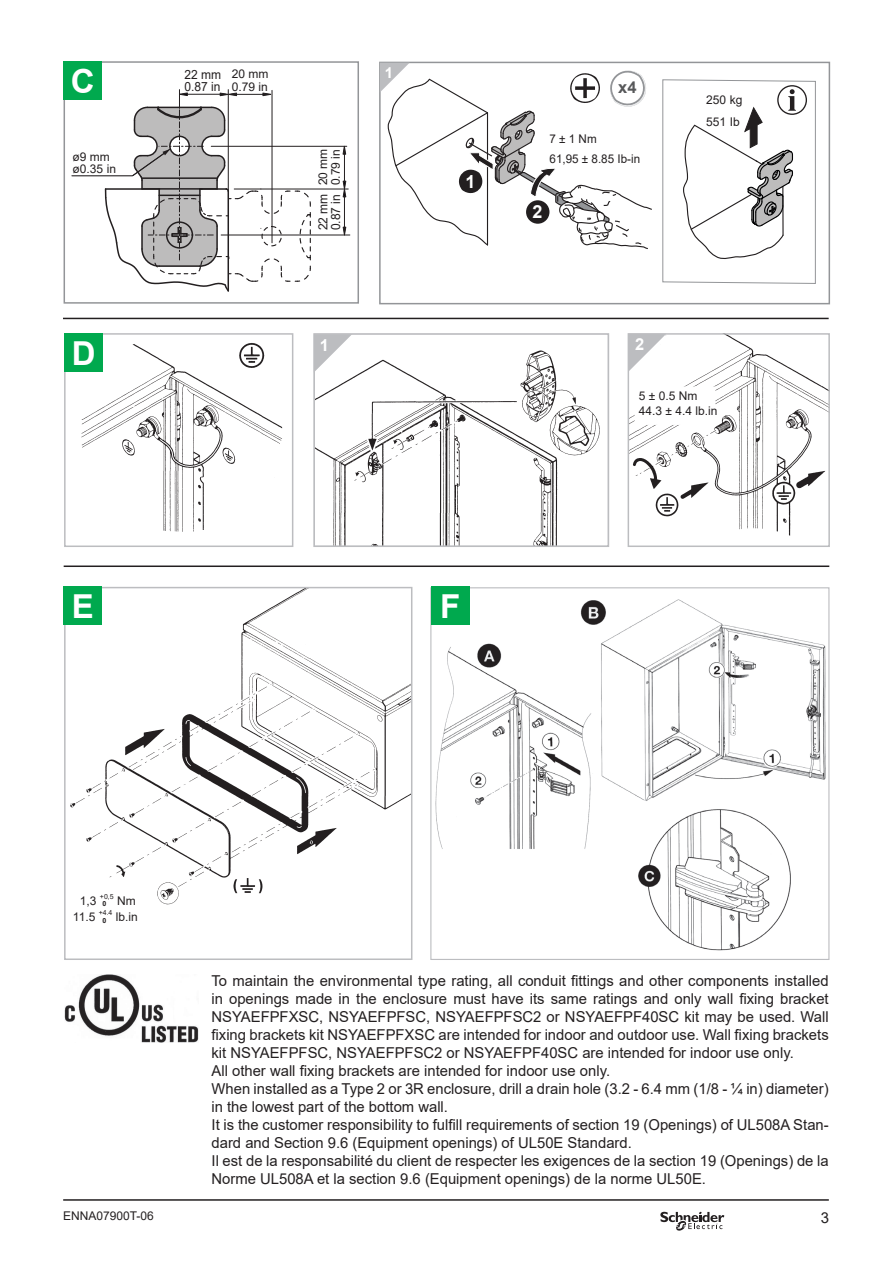
<style>
.page{position:relative;width:893px;height:1263px;background:#fff}
.page>*{position:absolute;margin:0;border:0;box-sizing:border-box;transform-origin:0 0}
.t1{font:700 33.15px "Arial";color:#fff}
.t2{font:700 33px "Arial";color:#fff}
.t3{font:700 18px "Arial";color:#fff}
.t4{font:700 16.5px "Arial";color:#57585a}
.t5{font:700 16.5px "Arial";color:#fff}
.t6{font:15px/18px "Arial";color:#231f20}
.t7{font:700 15px "Arial";color:#fff}
.t8{font:12.6px/12.6px "Arial";color:#231f20;scale:.95 1}
.t9{font:12px/12.6px "Arial";color:#231f20}
.t10{font:7.05px "Arial";color:#231f20}
</style>
<div class="page">
<div style="left:64px;top:61px;width:295px;height:243px;border:2px solid #939598"></div>
<div style="left:379px;top:62px;width:451px;height:242px;border:2px solid #939598"></div>
<hr style="left:72px;top:175px;width:60px;height:1px;background:#231f20">
<hr style="left:211px;top:146px;width:136px;height:1px;background:#231f20">
<hr style="left:344px;top:146px;width:1px;height:35px;background:#231f20">
<svg style="left:342px;top:146px;width:4px;height:9px"></svg>
<hr style="left:234px;top:189px;width:114px;height:1px;background:#231f20">
<hr style="left:221px;top:235px;width:129px;height:1px;background:#231f20">
<hr style="left:344px;top:197px;width:1px;height:38px;background:#231f20">
<svg style="left:342px;top:180px;width:5px;height:18px"></svg>
<svg style="left:342px;top:226px;width:5px;height:10px"></svg>
<svg style="left:380px;top:61px;width:276px;height:189px"></svg>
<svg style="left:662px;top:79px;width:154px;height:205px"></svg>
<svg style="left:104px;top:90px;width:207px;height:202px"></svg>
<hr style="left:272px;top:90px;width:1px;height:153px;background:#231f20">
<div style="left:64px;top:61px;width:38px;height:39px;background:#00a94e"></div>
<img style="left:316px;top:350px;width:284px;height:194px">
<div style="left:313px;top:333px;width:296px;height:214px;border:2px solid #bcbdc0"></div>
<img style="left:631px;top:336px;width:196px;height:200px">
<div style="left:628px;top:333px;width:202px;height:214px;border:2px solid #bcbdc0"></div>
<img style="left:81px;top:343px;width:202px;height:189px">
<div style="left:64px;top:333px;width:229px;height:214px;border:2px solid #bcbdc0"></div>
<svg style="left:314px;top:334px;width:38px;height:38px"></svg>
<svg style="left:628px;top:334px;width:38px;height:38px"></svg>
<div style="left:65px;top:334px;width:38px;height:38px;background:#00a94e"></div>
<hr style="left:63px;top:318px;width:766px;height:1px;background:#231f20">
<hr style="left:64px;top:565px;width:765px;height:2px;background:#231f20">
<img style="left:70px;top:590px;width:339px;height:315px">
<div style="left:64px;top:587px;width:348px;height:373px;border:2px solid #bcbdc0"></div>
<div style="left:64px;top:587px;width:38px;height:38px;background:#00a94e"></div>
<img style="left:64px;top:975px;width:135px;height:68px">
<hr style="left:63px;top:1199px;width:766px;height:2px;background:#231f20">
<svg style="left:660px;top:1211px;width:64px;height:20px"></svg>
<img style="left:435px;top:591px;width:391px;height:360px">
<div style="left:431px;top:587px;width:38px;height:38px;background:#00a94e"></div>
<div style="left:635px;top:386px;width:80px;height:39px;background:#fff"></div>
<h1 class="t1" style="left:71px;top:58px;width:25px">C</h1>
<p class="t8" style="left:184px;top:68px;width:40px">22 mm<br>0.87 in</p>
<p class="t9" style="left:232px;top:68px;width:38px">20 mm</p>
<p class="t9" style="left:232px;top:80px;width:38px">0.79 in</p>
<p class="t7" style="left:385px;top:62px;width:10px">1</p>
<p class="t4" style="left:618px;top:76px;width:20px">x4</p>
<p class="t9" style="left:706px;top:89px;width:38px;line-height:21.6px">250 kg<br>551 Ib</p>
<p class="t9" style="left:73px;top:150px;width:45px">ø9 mm ø0.35 in</p>
<p class="t9" style="left:317px;top:185px;width:38px;rotate:-90deg">20 mm<br>0.79 in</p>
<p class="t3" style="left:465px;top:169px;width:12px">1</p>
<p class="t9" style="left:550px;top:129px;width:92px;line-height:19.8px">7 ± 1 Nm<br>61,95 ± 8.85 Ib-in</p>
<p class="t8" style="left:317px;top:230px;width:40px;rotate:-90deg">22 mm<br>0.87 in</p>
<p class="t3" style="left:532px;top:199px;width:12px">2</p>
<h2 class="t2" style="left:72px;top:330px;width:25px">D</h2>
<p class="t5" style="left:320px;top:333px;width:11px">1</p>
<p class="t5" style="left:635px;top:333px;width:11px">2</p>
<p class="t9" style="left:639px;top:389px;width:80px;line-height:14.4px">5 ± 0.5 Nm<br>44.3 ± 4.4 lb.in</p>
<h2 class="t2" style="left:72px;top:583px;width:24px">E</h2>
<h2 class="t2" style="left:440px;top:583px;width:22px">F</h2>
<p class="t9" style="left:80px;top:894px;width:18px">1,3</p>
<p class="t10" style="left:100px;top:891px;width:15px">+0,5</p>
<p class="t9" style="left:103px;top:894px;width:35px"><sub>0</sub> Nm</p>
<p class="t10" style="left:99px;top:908px;width:15px">+4.4</p>
<p class="t9" style="left:103px;top:911px;width:37px"><sub>0</sub> lb.in</p>
<p class="t9" style="left:73px;top:911px;width:24px">11.5</p>
<p class="t6" style="left:212px;top:971px;width:619px">To maintain the environmental type rating, all conduit fittings and other components installed in openings made in the enclosure must have its same ratings and only wall fixing bracket NSYAEFPFXSC, NSYAEFPFSC, NSYAEFPFSC2 or NSYAEFPF40SC kit may be used. Wall fixing brackets kit NSYAEFPFXSC are intended for indoor and outdoor use. Wall fixing brackets kit NSYAEFPFSC, NSYAEFPFSC2 or NSYAEFPF40SC are intended for indoor use only.<br>All other wall fixing brackets are intended for indoor use only.<br>When installed as a Type 2 or 3R enclosure, drill a drain hole (3.2 - 6.4 mm (1/8 - ¼ in) diameter) in the lowest part of the bottom wall.<br>It is the customer responsibility to fulfill requirements of section 19 (Openings) of UL508A Stan&shy;dard and Section 9.6 (Equipment openings) of UL50E Standard.<br>Il est de la responsabilité du client de respecter les exigences de la section 19 (Openings) de la Norme UL508A et la section 9.6 (Equipment openings) de la norme UL50E.</p>
<p class="t9" style="left:63px;top:1210px;width:92px">ENNA07900T-06</p>
<p class="t6" style="left:821px;top:1208px;width:10px">3</p>
</div>
